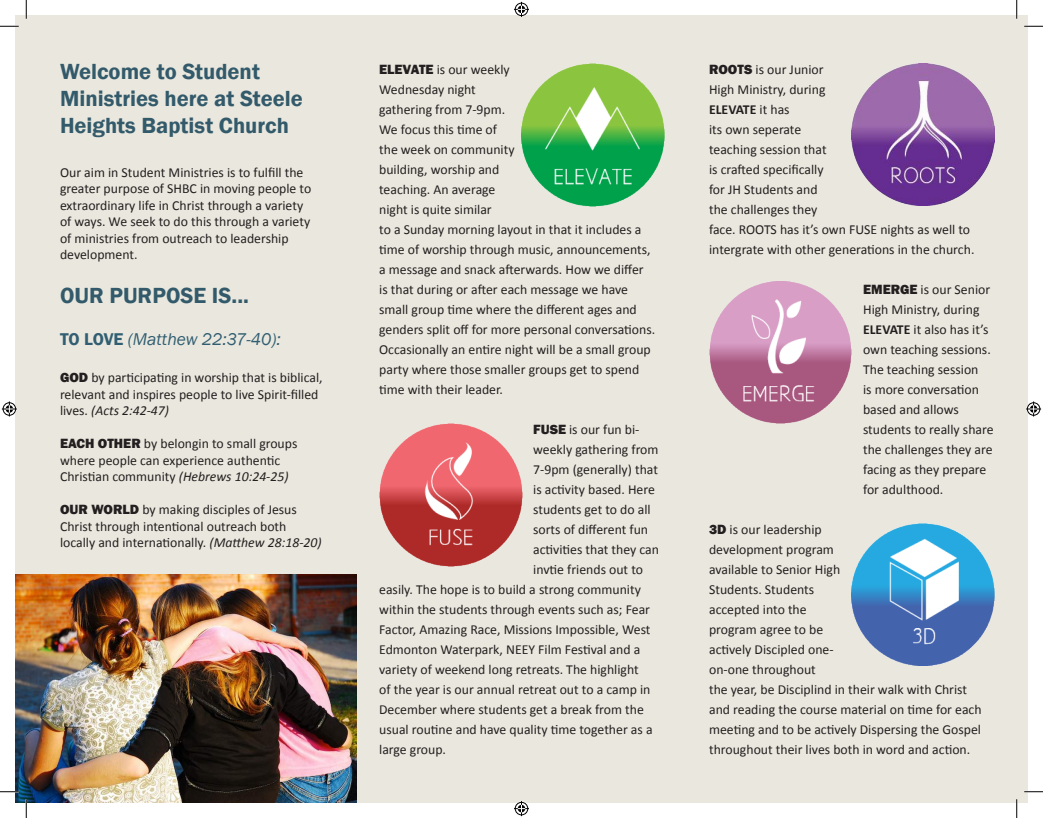
<style>
.page{position:relative;width:1043px;height:818px;background:#fff}
.page>*{position:absolute;margin:0;border:0;box-sizing:border-box;transform-origin:0 0}
.t1{font:600 22.5px/27px "Franklin Gothic";color:#335a6b}
.t2{font:italic 17.5px "Franklin Gothic";color:#315e72}
.t3{font:13.75px/20px "Calibri";color:#231f20}
.s1{font-weight:600;font-style:normal}
.s2{font-family:"Franklin Gothic";font-weight:800}
.s3{font-style:italic}
.s4{font-weight:700}
</style>
<div class="page">
<div style="left:16px;top:15px;width:1012px;height:787px;background:#eae8de"></div>
<img style="left:521px;top:63px;width:143px;height:143px">
<img style="left:379px;top:423px;width:143px;height:143px">
<img style="left:851px;top:63px;width:143px;height:143px">
<img style="left:709px;top:281px;width:142px;height:142px">
<img style="left:851px;top:523px;width:143px;height:143px">
<img style="left:15px;top:575px;width:341px;height:227px">
<svg style="left:0;top:25px;width:19px;height:2px"></svg>
<svg style="left:1024px;top:25px;width:18px;height:2px"></svg>
<svg style="left:0;top:790px;width:19px;height:2px"></svg>
<svg style="left:1024px;top:791px;width:18px;height:1px"></svg>
<svg style="left:25px;top:0;width:2px;height:19px"></svg>
<svg style="left:25px;top:799px;width:2px;height:19px"></svg>
<svg style="left:1016px;top:0;width:1px;height:19px"></svg>
<svg style="left:1015px;top:799px;width:2px;height:19px"></svg>
<svg style="left:514px;top:2px;width:15px;height:15px"></svg>
<svg style="left:514px;top:801px;width:15px;height:15px"></svg>
<svg style="left:2px;top:401px;width:15px;height:15px"></svg>
<svg style="left:1026px;top:401px;width:15px;height:15px"></svg>
<h1 class="t1" style="left:60px;top:58px;width:244px">Welcome to Student<br>Ministries here at Steele<br>Heights Baptist Church</h1>
<p class="t3" style="left:60px;top:164px;width:253px;line-height:16.5px">Our aim in Student Ministries is to fulfill the greater purpose of SHBC in moving people to extraordinary life in Christ through a variety of ways. We seek to do this through a variety of ministries from outreach to leadership development.</p>
<h1 class="t1" style="left:60px;top:282px;width:190px">OUR PURPOSE IS...</h1>
<p class="t2" style="left:60px;top:328px;width:222px"><span class="s1">TO LOVE</span> (Matthew 22:37-40):</p>
<p class="t3" style="left:60px;top:369px;width:264px;line-height:16.5px"><span class="s2">GOD</span> by participating in worship that is biblical, relevant and inspires people to live Spirit-filled lives. <span class="s3">(Acts 2:42-47)</span></p>
<p class="t3" style="left:60px;top:435px;width:239px;line-height:16.5px"><span class="s2">EACH OTHER</span> by belongin to small groups where people can experience authentic<br>Christian community <span class="s3">(Hebrews 10:24-25)</span></p>
<p class="t3" style="left:60px;top:501px;width:263px;line-height:16.5px"><span class="s2">OUR WORLD</span> by making disciples of Jesus<br>Christ through intentional outreach both locally and internationally. <span class="s3">(Matthew 28:18-20)</span></p>
<p class="t3" style="left:379px;top:59px;width:277px"><span class="s2">ELEVATE</span> is our weekly<br>Wednesday night<br>gathering from 7-9pm.<br>We focus this time of<br>the week on community<br>building, worship and<br>teaching. An average<br>night is quite similar<br>to a Sunday morning layout in that it includes a time of worship through music, announcements, a message and snack afterwards. How we differ is that during or after each message we have small group time where the different ages and genders split off for more personal conversations.<br>Occasionally an entire night will be a small group party where those smaller groups get to spend time with their leader.</p>
<p class="t3" style="left:533px;top:419px;width:108px"><span class="s2">FUSE</span> is our fun bi-</p>
<p class="t3" style="left:533px;top:439px;width:127px">weekly gathering from</p>
<p class="t3" style="left:533px;top:459px;width:126px">7-9pm (generally) that</p>
<p class="t3" style="left:533px;top:479px;width:123px">is activity based. Here</p>
<p class="t3" style="left:533px;top:499px;width:119px">students get to do all</p>
<p class="t3" style="left:533px;top:519px;width:116px">sorts of different fun</p>
<p class="t3" style="left:533px;top:539px;width:127px">activities that they can</p>
<p class="t3" style="left:533px;top:559px;width:111px">invtie friends out to</p>
<p class="t3" style="left:379px;top:579px;width:263px">easily. The hope is to build a strong community</p>
<p class="t3" style="left:379px;top:599px;width:272px">within the students through events such as; Fear</p>
<p class="t3" style="left:379px;top:619px;width:273px">Factor, Amazing Race, Missions Impossible, West</p>
<p class="t3" style="left:379px;top:639px;width:263px">Edmonton Waterpark, NEEY Film Festival and a</p>
<p class="t3" style="left:379px;top:659px;width:261px">variety of weekend long retreats. The highlight</p>
<p class="t3" style="left:379px;top:679px;width:273px">of the year is our annual retreat out to a camp in</p>
<p class="t3" style="left:379px;top:699px;width:266px">December where students get a break from the</p>
<p class="t3" style="left:379px;top:719px;width:275px">usual routine and have quality time together as a</p>
<p class="t3" style="left:379px;top:739px;width:68px">large group.</p>
<p class="t3" style="left:709px;top:59px;width:267px"><span class="s2">ROOTS</span> is our Junior<br>High Ministry, during<br><span class="s4">ELEVATE</span> it has<br>its own seperate<br>teaching session that<br>is crafted specifically<br>for JH Students and<br>the challenges they<br>face. ROOTS has it’s own FUSE nights as well to intergrate with other generations in the church.</p>
<p class="t3" style="left:863px;top:279px;width:132px"><span class="s2">EMERGE</span> is our Senior<br>High Ministry, during<br><span class="s4">ELEVATE</span> it also has it’s own teaching sessions.<br>The teaching session<br>is more conversation based and allows students to really share the challenges they are facing as they prepare for adulthood.</p>
<p class="t3" style="left:709px;top:519px;width:274px"><span class="s2">3D</span> is our leadership<br>development program<br>available to Senior High<br>Students. Students<br>accepted into the<br>program agree to be<br>actively Discipled one-<br>on-one throughout<br>the year, be Disciplind in their walk with Christ and reading the course material on time for each meeting and to be actively Dispersing the Gospel throughout their lives both in word and action.</p>
</div>
